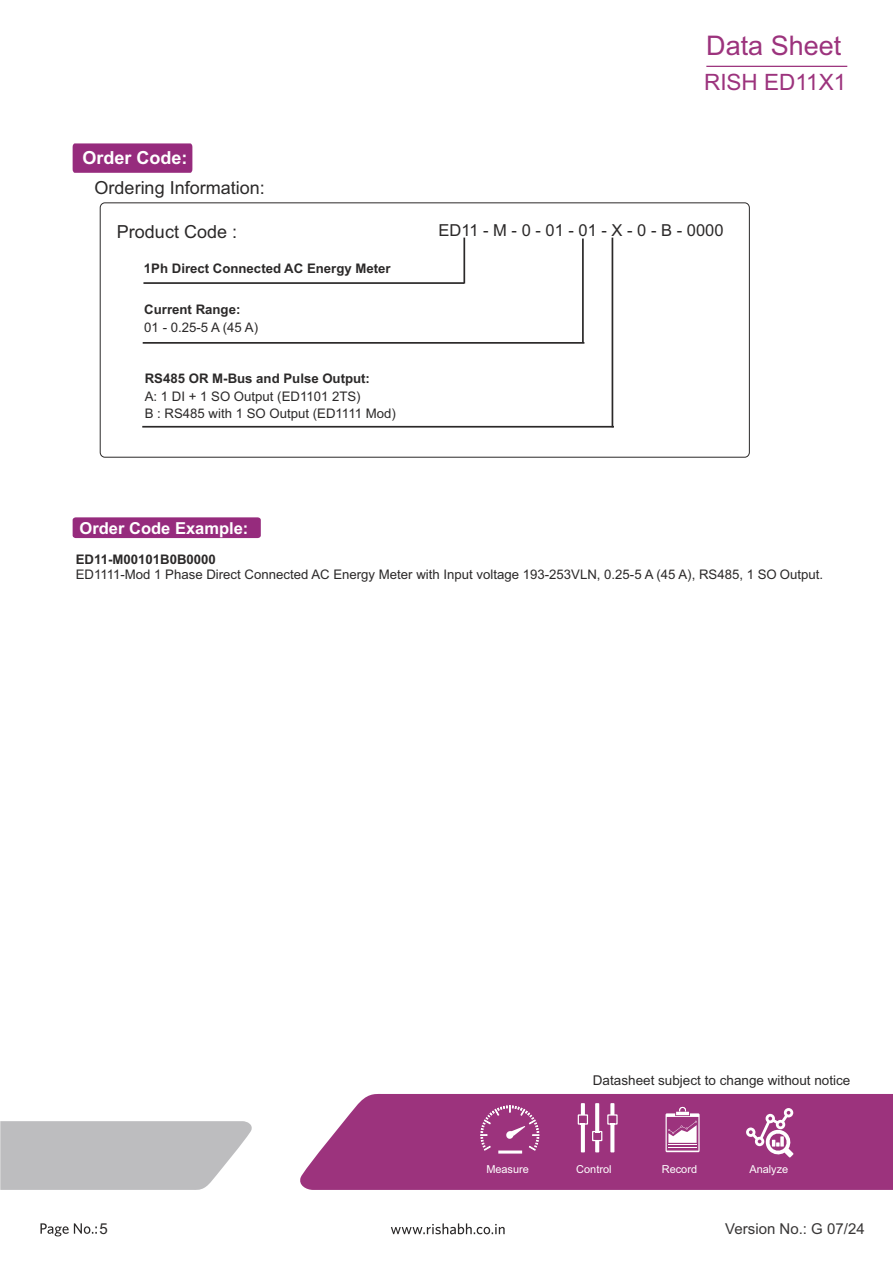
<style>
.page{position:relative;width:893px;height:1262px;background:#fff}
.page>*{position:absolute;margin:0;border:0;box-sizing:border-box;transform-origin:0 0}
.t1{font:27px "Arial";color:#9c337d}
.t2{font:22.5px "Arial";color:#9c337d}
.t3{font:18px "Arial";color:#2b2929}
.t4{font:700 18px "Arial";color:#fff}
.t5{font:16.5px "Arial";color:#2b2929}
.t6{font:700 16.5px "Arial";color:#fff}
.t7{font:15px "Arial";color:#383636}
.t8{font:15px "Arial";color:#2b2929}
.t9{font:13.5px "Arial";color:#2b2929}
.t10{font:13.2px/17.7px "Arial";color:#2b2929}
.t11{font:700 13.2px "Arial";color:#2b2929}
.t12{font:10.95px "Arial";color:#fff}
</style>
<div class="page">
<svg style="left:300px;top:1093px;width:593px;height:96px;background:#a24186"></svg>
<svg style="left:0;top:1121px;width:252px;height:69px;background:#c2c2c4"></svg>
<svg style="left:746px;top:1108px;width:47px;height:49px"></svg>
<svg style="left:577px;top:1103px;width:40px;height:49px"></svg>
<hr style="left:498px;top:1150px;width:24px;height:3px;background:#fff">
<svg style="left:391px;top:1223px;width:113px;height:11px"></svg>
<svg style="left:665px;top:1106px;width:34px;height:46px"></svg>
<svg style="left:480px;top:1105px;width:59px;height:45px;background:#a94e8e"></svg>
<div style="left:100px;top:202px;width:649px;height:255px;border:1px solid #2b2929;border-radius:5px"></div>
<svg style="left:40px;top:1223px;width:57px;height:13px"></svg>
<hr style="left:143px;top:282px;width:321px;height:2px;background:#2b2929">
<hr style="left:142px;top:426px;width:472px;height:1px;background:#2b2929">
<hr style="left:611px;top:237px;width:2px;height:190px;background:#2b2929">
<div style="left:73px;top:143px;width:119px;height:30px;background:#962b7d"></div>
<hr style="left:463px;top:237px;width:2px;height:46px;background:#2b2929">
<hr style="left:582px;top:238px;width:1px;height:105px;background:#2b2929">
<hr style="left:143px;top:342px;width:441px;height:2px;background:#2b2929">
<div style="left:73px;top:517px;width:188px;height:21px;background:#962b7d"></div>
<hr style="left:706px;top:66px;width:141px;height:1px;background:#9c337d">
<h3 class="t4" style="left:82px;top:151px;width:107px">Order Code:</h3>
<h3 class="t3" style="left:95px;top:181px;width:172px">Ordering Information:</h3>
<h3 class="t3" style="left:117px;top:225px;width:122px">Product Code :</h3>
<p class="t11" style="left:144px;top:264px;width:248px">1Ph Direct Connected AC Energy Meter</p>
<p class="t11" style="left:144px;top:304px;width:98px">Current Range:</p>
<p class="t10" style="left:144px;top:319px;width:115px">01 - 0.25-5 A (45 A)</p>
<p class="t11" style="left:145px;top:373px;width:227px">RS485 OR M-Bus and Pulse Output:</p>
<p class="t10" style="left:145px;top:388px;width:252px">A: 1 DI + 1 SO Output (ED1101 2TS)<br>B : RS485 with 1 SO Output (ED1111 Mod)</p>
<h1 class="t1" style="left:706px;top:36px;width:137px">Data Sheet</h1>
<h2 class="t2" style="left:704px;top:73px;width:144px">RISH ED11X1</h2>
<p class="t5" style="left:438px;top:224px;width:286px">ED11 - M - 0 - 01 - 01 - X - 0 - B - 0000</p>
<p class="t6" style="left:80px;top:522px;width:170px">Order Code Example:</p>
<p class="t11" style="left:76px;top:554px;width:142px">ED11-M00101B0B0000</p>
<p class="t10" style="left:76px;top:566px;width:748px">ED1111-Mod 1 Phase Direct Connected AC Energy Meter with Input voltage 193-253VLN, 0.25-5 A (45 A), RS485, 1 SO Output.</p>
<p class="t9" style="left:593px;top:1074px;width:259px">Datasheet subject to change without notice</p>
<p class="t8" style="left:100px;top:1223px;width:10px">5</p>
<p class="t12" style="left:486px;top:1165px;width:44px">Measure</p>
<p class="t12" style="left:576px;top:1165px;width:37px">Control</p>
<p class="t12" style="left:661px;top:1164px;width:37px">Record</p>
<p class="t12" style="left:749px;top:1165px;width:40px">Analyze</p>
<p class="t7" style="left:725px;top:1222px;width:141px">Version No.: G 07/24</p>
</div>
